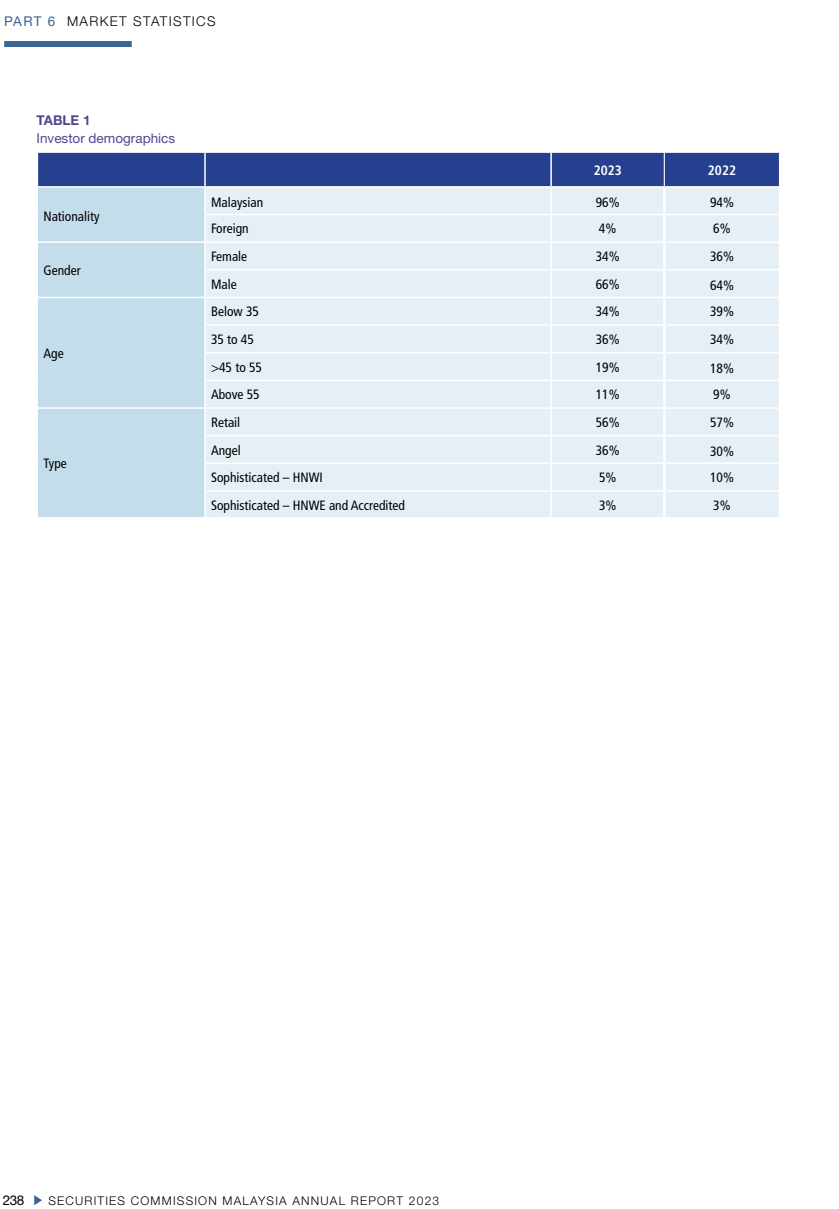
<style>
.page{position:relative;width:839px;height:1209px;background:#fff}
.page>*{position:absolute;margin:0;border:0;box-sizing:border-box;transform-origin:0 0}
.t1{font:condensed 13.5px "Frutiger LT Std";color:#000}
.t2{font:300 13.5px "Helvetica Neue LT Std";letter-spacing:.1em;color:#000}
.t3{font:13.5px "Helvetica Neue LT Std";color:#544590}
.t4{font:700 condensed 13.5px "Frutiger LT Std";color:#fff}
.t5{font:700 13.5px "Helvetica Neue LT Std";color:#544590}
.t6{font:13.5px "Helvetica Neue LT Std";color:#000}
.t7{font:300 12px "Helvetica Neue LT Std";letter-spacing:.1em;color:#000}
.s1{font-weight:400;color:#3d6593}
</style>
<div class="page">
<div style="left:4px;top:41px;width:128px;height:6px;background:#3d6593"></div>
<svg style="left:34px;top:1195px;width:8px;height:10px"></svg>
<svg style="left:37px;top:153px;width:743px;height:364px;background:#cedcea"></svg>
<p class="t2" style="left:4px;top:13px;width:213px"><span class="s1">PART 6</span> MARKET STATISTICS</p>
<p class="t5" style="left:37px;top:112px;width:56px">TABLE 1</p>
<p class="t3" style="left:37px;top:130px;width:140px">Investor demographics</p>
<p class="t1" style="left:43px;top:208px;width:58px">Nationality</p>
<p class="t1" style="left:43px;top:262px;width:39px">Gender</p>
<p class="t1" style="left:43px;top:345px;width:22px">Age</p>
<p class="t1" style="left:43px;top:456px;width:25px">Type</p>
<p class="t4" style="left:594px;top:162px;width:30px">2023</p>
<p class="t4" style="left:708px;top:162px;width:30px">2022</p>
<p class="t1" style="left:211px;top:194px;width:54px">Malaysian</p>
<p class="t1" style="left:596px;top:194px;width:25px">96%</p>
<p class="t1" style="left:710px;top:194px;width:25px">94%</p>
<p class="t1" style="left:211px;top:221px;width:39px">Foreign</p>
<p class="t1" style="left:599px;top:221px;width:19px">4%</p>
<p class="t1" style="left:713px;top:221px;width:19px">6%</p>
<p class="t1" style="left:211px;top:248px;width:38px">Female</p>
<p class="t1" style="left:596px;top:248px;width:25px">34%</p>
<p class="t1" style="left:710px;top:248px;width:25px">36%</p>
<p class="t1" style="left:211px;top:276px;width:27px">Male</p>
<p class="t1" style="left:596px;top:276px;width:25px">66%</p>
<p class="t1" style="left:710px;top:277px;width:25px">64%</p>
<p class="t1" style="left:211px;top:304px;width:49px">Below 35</p>
<p class="t1" style="left:596px;top:304px;width:25px">34%</p>
<p class="t1" style="left:710px;top:304px;width:25px">39%</p>
<p class="t1" style="left:211px;top:331px;width:44px">35 to 45</p>
<p class="t1" style="left:596px;top:331px;width:25px">36%</p>
<p class="t1" style="left:710px;top:331px;width:25px">34%</p>
<p class="t1" style="left:211px;top:359px;width:53px">&gt;45 to 55</p>
<p class="t1" style="left:596px;top:359px;width:25px">19%</p>
<p class="t1" style="left:710px;top:360px;width:25px">18%</p>
<p class="t1" style="left:211px;top:387px;width:50px">Above 55</p>
<p class="t1" style="left:596px;top:387px;width:25px">11%</p>
<p class="t1" style="left:713px;top:387px;width:19px">9%</p>
<p class="t1" style="left:211px;top:414px;width:31px">Retail</p>
<p class="t1" style="left:596px;top:414px;width:25px">56%</p>
<p class="t1" style="left:710px;top:414px;width:25px">57%</p>
<p class="t1" style="left:211px;top:442px;width:31px">Angel</p>
<p class="t1" style="left:596px;top:442px;width:25px">36%</p>
<p class="t1" style="left:710px;top:443px;width:25px">30%</p>
<p class="t1" style="left:211px;top:470px;width:113px">Sophisticated – HNWI</p>
<p class="t1" style="left:599px;top:470px;width:19px">5%</p>
<p class="t1" style="left:710px;top:470px;width:25px">10%</p>
<p class="t1" style="left:211px;top:497px;width:195px">Sophisticated – HNWE and Accredited</p>
<p class="t1" style="left:599px;top:497px;width:19px">3%</p>
<p class="t1" style="left:713px;top:497px;width:19px">3%</p>
<p class="t6" style="left:3px;top:1192px;width:23px">238</p>
<p class="t7" style="left:48px;top:1194px;width:392px">SECURITIES COMMISSION MALAYSIA ANNUAL REPORT 2023</p>
</div>
